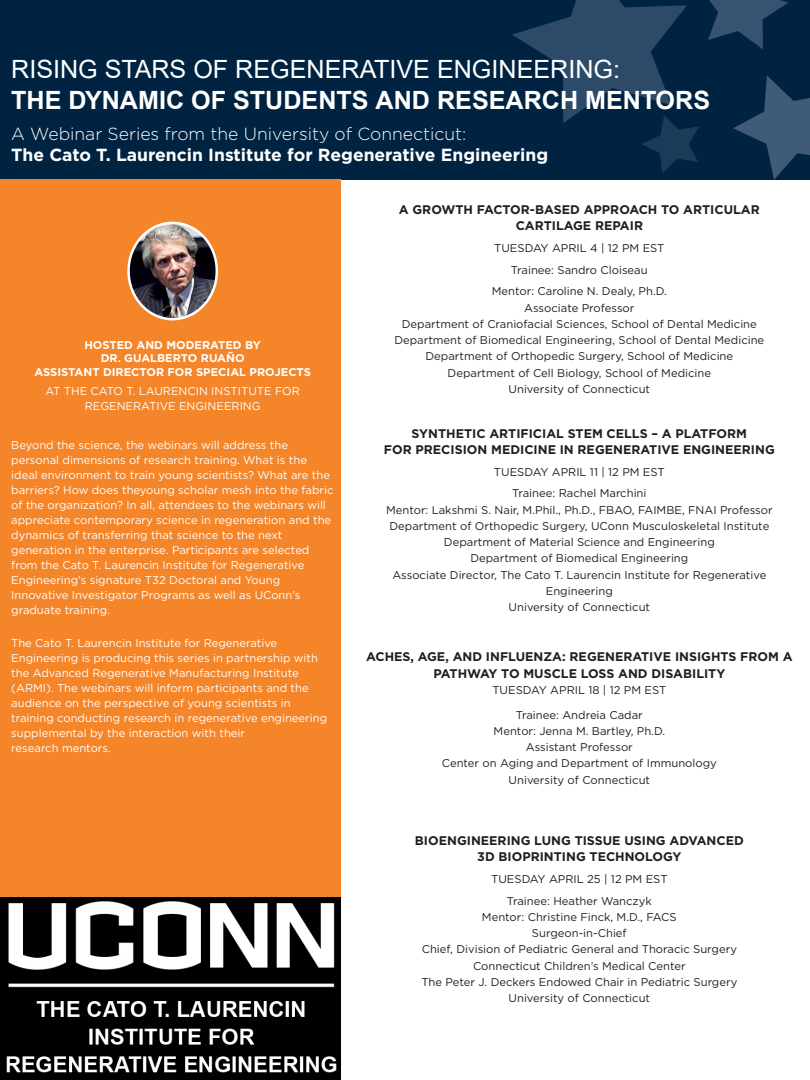
<style>
.page{position:relative;width:810px;height:1080px;background:#fff}
.page>*{position:absolute;margin:0;border:0;box-sizing:border-box;transform-origin:0 0}
.t1{font:700 25.12px "Arial";color:#fff}
.t2{font:25.12px "Arial";color:#fff}
.t3{font:700 17.5px "Gotham";color:#fff}
.t4{font:300 17.5px "Gotham";color:#fff}
.t5{font:700 12.5px/16.2px "Gotham";color:#231f20;text-align:center}
.t6{font:11.25px/16.2px "Gotham";color:#231f20;text-align:center}
.t7{font:11.25px/15px "Gotham";color:#fff}
.t8{font:700 11.25px/13.5px "Gotham";color:#fff;text-align:center}
</style>
<div class="page">
<div style="left:0;top:0;width:810px;height:180px;background:#002341"></div>
<div style="left:0;top:180px;width:341px;height:900px;background:#f58529"></div>
<svg style="left:512px;top:0;width:298px;height:180px"></svg>
<img style="left:0;top:897px;width:341px;height:183px">
<img style="left:129px;top:223px;width:88px;height:96px">
<div style="left:127px;top:222px;width:91px;height:98px;border:3px solid #fff;border-radius:50%"></div>
<h1 class="t2" style="left:11px;top:52px;width:610px">RISING STARS OF REGENERATIVE ENGINEERING:</h1>
<h1 class="t1" style="left:11px;top:83px;width:700px">THE DYNAMIC OF STUDENTS AND RESEARCH MENTORS</h1>
<h2 class="t4" style="left:11px;top:126px;width:457px">A Webinar Series from the University of Connecticut:</h2>
<h2 class="t3" style="left:11px;top:145px;width:538px">The Cato T. Laurencin Institute for Regenerative Engineering</h2>
<p class="t8" style="left:34px;top:338px;width:278px">HOSTED AND MODERATED BY<br>DR. GUALBERTO RUAÑO<br>ASSISTANT DIRECTOR FOR SPECIAL PROJECTS</p>
<p class="t7" style="left:45px;top:384px;width:256px;text-align:center">AT THE CATO T. LAURENCIN INSTITUTE FOR<br>REGENERATIVE ENGINEERING</p>
<p class="t7" style="left:11px;top:438px;width:324px">Beyond the science, the webinars will address the personal dimensions of research training. What is the ideal environment to train young scientists? What are the barriers? How does theyoung scholar mesh into the fabric of the organization? In all, attendees to the webinars will appreciate contemporary science in regeneration and the dynamics of transferring that science to the next generation in the enterprise. Participants are selected from the Cato T. Laurencin Institute for Regenerative Engineering’s signature T32 Doctoral and Young Innovative Investigator Programs as well as UConn’s graduate training.</p>
<p class="t7" style="left:11px;top:636px;width:317px">The Cato T. Laurencin Institute for Regenerative Engineering is producing this series in partnership with the Advanced Regenerative Manufacturing Institute (ARMI). The webinars will inform participants and the audience on the perspective of young scientists in training conducting research in regenerative engineering supplemental by the interaction with their<br>research mentors.</p>
<p class="t5" style="left:399px;top:201px;width:362px">A GROWTH FACTOR-BASED APPROACH TO ARTICULAR<br>CARTILAGE REPAIR</p>
<p class="t6" style="left:492px;top:237px;width:177px;line-height:21.9px">TUESDAY APRIL 4 | 12 PM EST<br>Trainee: Sandro Cloiseau<br>Mentor: Caroline N. Dealy, Ph.D.</p>
<p class="t6" style="left:394px;top:300px;width:371px">Associate Professor<br>Department of Craniofacial Sciences, School of Dental Medicine Department of Biomedical Engineering, School of Dental Medicine Department of Orthopedic Surgery, School of Medicine Department of Cell Biology, School of Medicine<br>University of Connecticut</p>
<p class="t5" style="left:384px;top:425px;width:392px">SYNTHETIC ARTIFICIAL STEM CELLS – A PLATFORM<br>FOR PRECISION MEDICINE IN REGENERATIVE ENGINEERING</p>
<p class="t6" style="left:494px;top:461px;width:172px;line-height:21.9px">TUESDAY APRIL 11 | 12 PM EST<br>Trainee: Rachel Marchini</p>
<p class="t6" style="left:386px;top:502px;width:388px">Mentor: Lakshmi S. Nair, M.Phil., Ph.D., FBAO, FAIMBE, FNAI Professor Department of Orthopedic Surgery, UConn Musculoskeletal Institute Department of Material Science and Engineering<br>Department of Biomedical Engineering<br>Associate Director, The Cato T. Laurencin Institute for Regenerative Engineering<br>University of Connecticut</p>
<p class="t5" style="left:366px;top:649px;width:428px">ACHES, AGE, AND INFLUENZA: REGENERATIVE INSIGHTS FROM A<br>PATHWAY TO MUSCLE LOSS AND DISABILITY</p>
<p class="t6" style="left:492px;top:678px;width:176px;line-height:24.7px">TUESDAY APRIL 18 | 12 PM EST<br>Trainee: Andreia Cadar</p>
<p class="t6" style="left:442px;top:723px;width:277px">Mentor: Jenna M. Bartley, Ph.D.<br>Assistant Professor<br>Center on Aging and Department of Immunology<br>University of Connecticut</p>
<p class="t5" style="left:415px;top:832px;width:330px">BIOENGINEERING LUNG TISSUE USING ADVANCED<br>3D BIOPRINTING TECHNOLOGY</p>
<p class="t6" style="left:491px;top:869px;width:178px;line-height:21.9px">TUESDAY APRIL 25 | 12 PM EST<br>Trainee: Heather Wanczyk</p>
<p class="t6" style="left:421px;top:909px;width:317px">Mentor: Christine Finck, M.D., FACS<br>Surgeon-in-Chief<br>Chief, Division of Pediatric General and Thoracic Surgery Connecticut Children’s Medical Center<br>The Peter J. Deckers Endowed Chair in Pediatric Surgery University of Connecticut</p>
</div>
